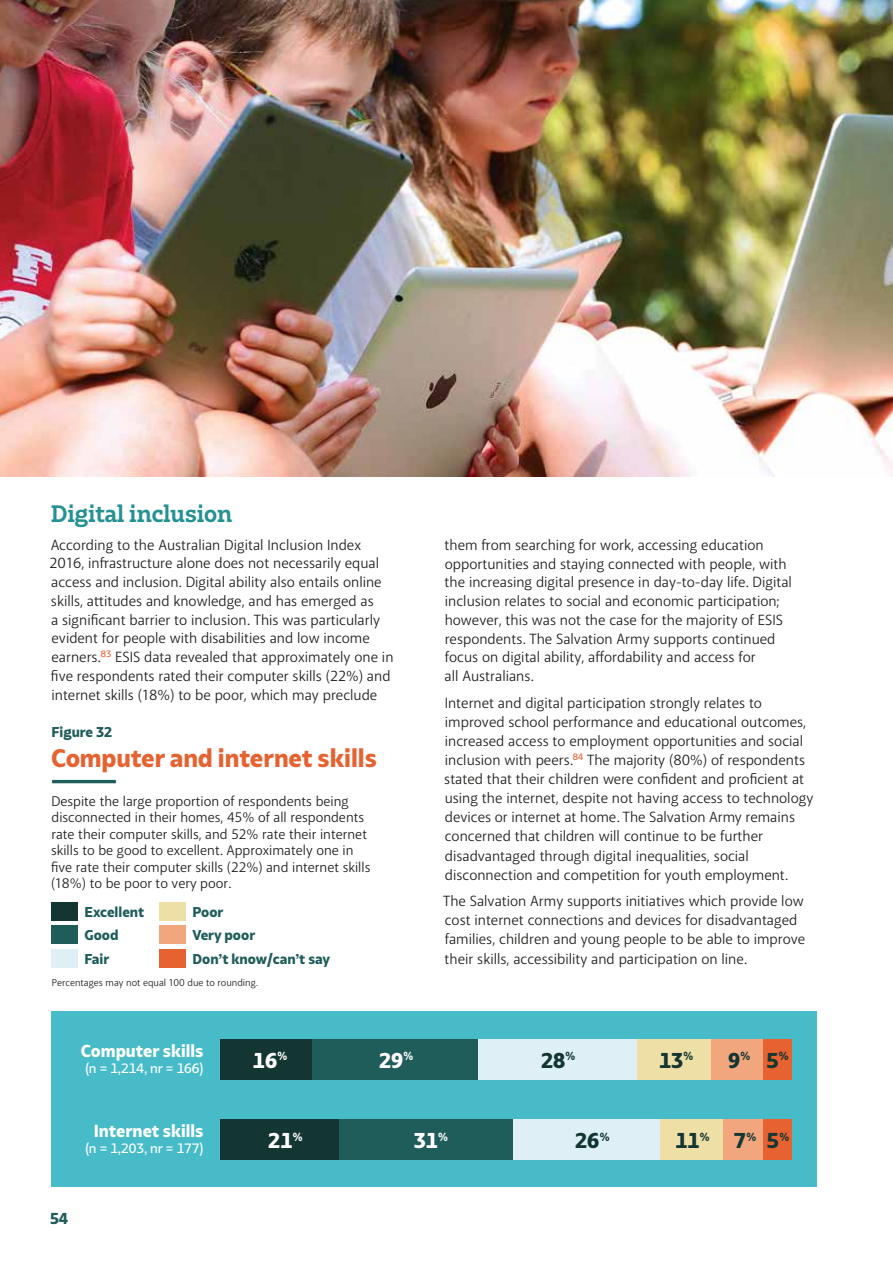
<style>
.page{position:relative;width:893px;height:1263px;background:#fff}
.page>*{position:absolute;margin:0;border:0;box-sizing:border-box;transform-origin:0 0}
.t1{font:800 24px "Bw Glenn Sans";letter-spacing:-.005em;color:#e66230}
.t2{font:700 22.5px "Bw Glenn Slab";color:#249192}
.t3{font:800 20.25px "Bw Glenn Sans";color:#143632}
.t4{font:800 20.25px "Bw Glenn Sans";color:#fff}
.t5{font:800 16.35px "Bw Glenn Sans";color:#fff}
.t6{font:15px/18.8px "Others";color:#1d1d1b}
.t7{font:800 15px "Bw Glenn Sans";color:#1f5d5b}
.t8{font:14.25px/16.5px "Others";color:#1d1d1b}
.t9{font:800 13.5px "Bw Glenn Sans";color:#1f5d5b}
.t10{font:500 12.75px "Bw Glenn Sans";color:#fff}
.t11{font:10.2px "Others";color:#1d1d1b}
</style>
<div class="page">
<div style="left:51px;top:1011px;width:765px;height:175px;background:#47bcc8"></div>
<div style="left:312px;top:1039px;width:166px;height:40px;background:#1f5d5b"></div>
<div style="left:221px;top:1039px;width:91px;height:40px;background:#143632"></div>
<div style="left:478px;top:1039px;width:159px;height:40px;background:#def0f6"></div>
<div style="left:637px;top:1039px;width:75px;height:40px;background:#eedfa7"></div>
<div style="left:763px;top:1039px;width:28px;height:40px;background:#e66230"></div>
<div style="left:712px;top:1039px;width:51px;height:40px;background:#f1a67e"></div>
<div style="left:339px;top:1119px;width:174px;height:41px;background:#1f5d5b"></div>
<div style="left:221px;top:1119px;width:118px;height:41px;background:#143632"></div>
<div style="left:513px;top:1119px;width:147px;height:41px;background:#def0f6"></div>
<div style="left:763px;top:1119px;width:28px;height:41px;background:#e66230"></div>
<div style="left:660px;top:1119px;width:63px;height:41px;background:#eedfa7"></div>
<div style="left:723px;top:1119px;width:40px;height:41px;background:#f1a67e"></div>
<hr style="left:52px;top:780px;width:64px;height:3px;background:#1f5d5b">
<div style="left:51px;top:902px;width:27px;height:19px;background:#143632"></div>
<div style="left:159px;top:902px;width:27px;height:19px;background:#eedfa7"></div>
<div style="left:51px;top:926px;width:27px;height:18px;background:#1f5d5b"></div>
<div style="left:159px;top:926px;width:27px;height:18px;background:#f1a67e"></div>
<div style="left:51px;top:949px;width:27px;height:18px;background:#def0f6"></div>
<div style="left:159px;top:949px;width:27px;height:18px;background:#e66230"></div>
<img style="left:0;top:0;width:893px;height:476px">
<h2 class="t2" style="left:51px;top:499px;width:183px">Digital inclusion</h2>
<p class="t6" style="left:50px;top:535px;width:345px">According to the Australian Digital Inclusion Index 2016, infrastructure alone does not necessarily equal access and inclusion. Digital ability also entails online skills, attitudes and knowledge, and has emerged as<br>a significant barrier to inclusion. This was particularly evident for people with disabilities and low income earners.<sup>83</sup> ESIS data revealed that approximately one in five respondents rated their computer skills (22%) and internet skills (18%) to be poor, which may preclude</p>
<p class="t6" style="left:445px;top:535px;width:349px">them from searching for work, accessing education opportunities and staying connected with people, with the increasing digital presence in day-to-day life. Digital inclusion relates to social and economic participation; however, this was not the case for the majority of ESIS respondents. The Salvation Army supports continued focus on digital ability, affordability and access for<br>all Australians.</p>
<p class="t6" style="left:444px;top:693px;width:371px;line-height:19.2px">Internet and digital participation strongly relates to improved school performance and educational outcomes, increased access to employment opportunities and social inclusion with peers.<sup>84</sup> The majority (80%) of respondents stated that their children were confident and proficient at using the internet, despite not having access to technology devices or internet at home. The Salvation Army remains concerned that children will continue to be further disadvantaged through digital inequalities, social disconnection and competition for youth employment.</p>
<p class="t6" style="left:443px;top:892px;width:364px">The Salvation Army supports initiatives which provide low cost internet connections and devices for disadvantaged families, children and young people to be able to improve their skills, accessibility and participation on line.</p>
<p class="t9" style="left:52px;top:723px;width:62px">Figure 32</p>
<h1 class="t1" style="left:51px;top:743px;width:327px">Computer and internet skills</h1>
<p class="t8" style="left:51px;top:793px;width:321px">Despite the large proportion of respondents being disconnected in their homes, 45% of all respondents rate their computer skills, and 52% rate their internet skills to be good to excellent. Approximately one in five rate their computer skills (22%) and internet skills (18%) to be poor to very poor.</p>
<p class="t9" style="left:84px;top:903px;width:61px">Excellent</p>
<p class="t9" style="left:192px;top:903px;width:33px">Poor</p>
<p class="t9" style="left:84px;top:927px;width:36px">Good</p>
<p class="t9" style="left:192px;top:927px;width:64px">Very poor</p>
<p class="t9" style="left:84px;top:950px;width:26px">Fair</p>
<p class="t9" style="left:192px;top:950px;width:139px">Don’t know/can’t say</p>
<p class="t11" style="left:52px;top:976px;width:208px">Percentages may not equal 100 due to rounding.</p>
<p class="t5" style="left:81px;top:1041px;width:124px">Computer skills</p>
<p class="t10" style="left:85px;top:1061px;width:119px">(n = 1,214, nr = 166)</p>
<p class="t5" style="left:94px;top:1121px;width:111px">Internet skills</p>
<p class="t10" style="left:85px;top:1141px;width:119px">(n = 1,203, nr = 177)</p>
<p class="t7" style="left:50px;top:1209px;width:19px">54</p>
<h3 class="t4" style="left:253px;top:1047px;width:36px">16<sup>%</sup></h3>
<h3 class="t4" style="left:268px;top:1128px;width:36px">21<sup>%</sup></h3>
<h3 class="t4" style="left:379px;top:1047px;width:36px">29<sup>%</sup></h3>
<h3 class="t4" style="left:414px;top:1128px;width:36px">31<sup>%</sup></h3>
<h3 class="t3" style="left:541px;top:1047px;width:36px">28<sup>%</sup></h3>
<h3 class="t3" style="left:575px;top:1128px;width:36px">26<sup>%</sup></h3>
<h3 class="t3" style="left:659px;top:1047px;width:36px">13<sup>%</sup></h3>
<h3 class="t3" style="left:728px;top:1047px;width:24px">9<sup>%</sup></h3>
<h3 class="t3" style="left:766px;top:1047px;width:24px">5<sup>%</sup></h3>
<h3 class="t3" style="left:675px;top:1128px;width:36px">11<sup>%</sup></h3>
<h3 class="t3" style="left:734px;top:1128px;width:24px">7<sup>%</sup></h3>
<h3 class="t3" style="left:767px;top:1128px;width:24px">5<sup>%</sup></h3>
</div>
